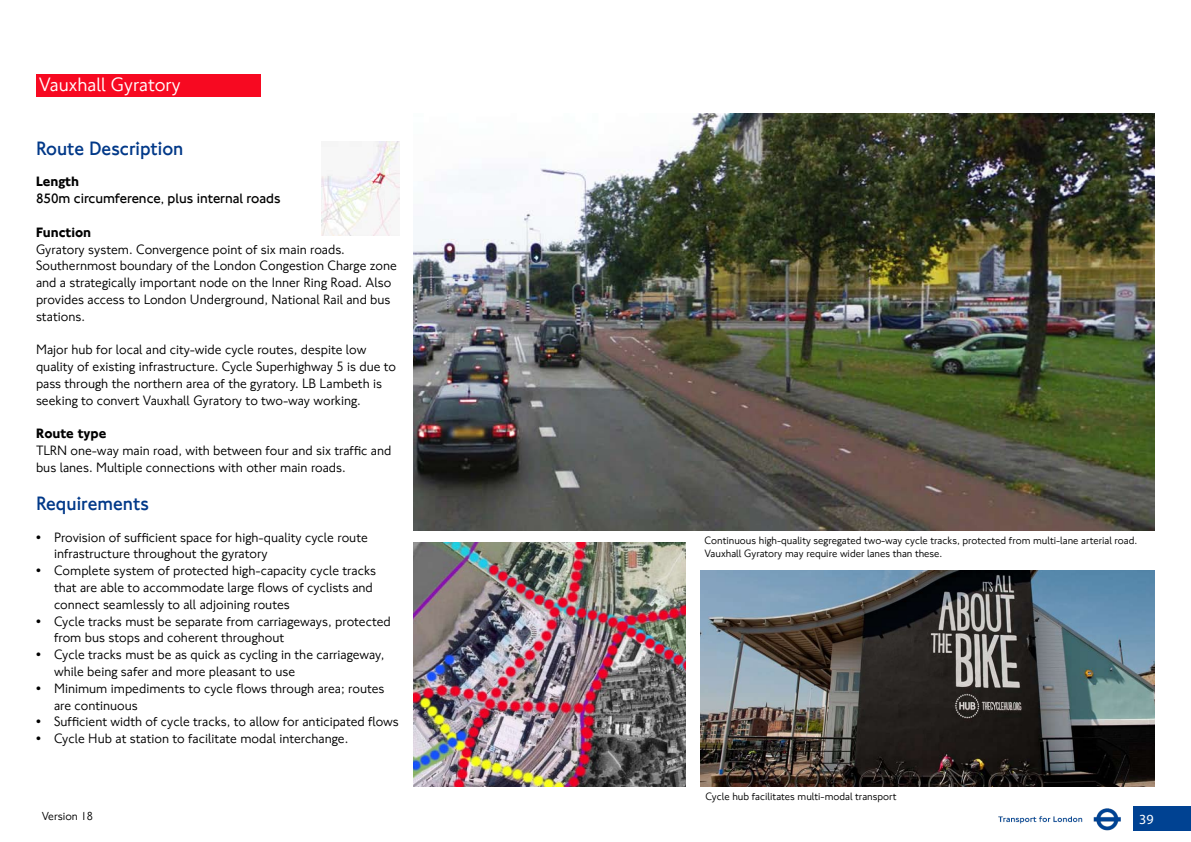
<style>
.page{position:relative;width:1191px;height:842px;background:#fff}
.page>*{position:absolute;margin:0;border:0;box-sizing:border-box;transform-origin:0 0}
.t1{font:700 20px "NJ Font";color:#003888}
.t2{font:20px "NJ Font";color:#fff}
.t3{font:14px/16.8px "NJ Font";color:#000}
.t4{font:300 14px "NJ Font";color:#000}
.t5{font:700 14px "NJ Font";color:#000}
.t6{font:14px "Myriad Pro";color:#fff}
.t7{font:12px "NJ Font";color:#000}
.t8{font:11px/13.2px "NJ Font";color:#000}
</style>
<div class="page">
<div style="left:1133px;top:806px;width:58px;height:24px;background:#004292"></div>
<img style="left:998px;top:808px;width:122px;height:23px">
<div style="left:36px;top:75px;width:225px;height:22px;background:#f70921"></div>
<img style="left:414px;top:113px;width:741px;height:417px">
<img style="left:414px;top:543px;width:272px;height:244px">
<img style="left:322px;top:142px;width:77px;height:93px">
<img style="left:701px;top:570px;width:454px;height:217px">
<h1 class="t2" style="left:39px;top:72px;width:143px">Vauxhall Gyratory</h1>
<h1 class="t1" style="left:36px;top:136px;width:149px">Route Description</h1>
<p class="t5" style="left:36px;top:173px;width:45px">Length</p>
<p class="t4" style="left:36px;top:190px;width:246px">850m circumference, plus internal roads</p>
<p class="t5" style="left:36px;top:223px;width:57px">Function</p>
<p class="t3" style="left:36px;top:241px;width:362px">Gyratory system. Convergence point of six main roads.<br>Southernmost boundary of the London Congestion Charge zone and a strategically important node on the Inner Ring Road. Also provides access to London Underground, National Rail and bus stations.</p>
<p class="t3" style="left:36px;top:342px;width:362px">Major hub for local and city-wide cycle routes, despite low quality of existing infrastructure. Cycle Superhighway 5 is due to pass through the northern area of the gyratory. LB Lambeth is seeking to convert Vauxhall Gyratory to two-way working.</p>
<p class="t5" style="left:36px;top:425px;width:72px">Route type</p>
<p class="t3" style="left:36px;top:442px;width:357px">TLRN one-way main road, with between four and six traffic and bus lanes. Multiple connections with other main roads.</p>
<h1 class="t1" style="left:36px;top:492px;width:114px">Requirements</h1>
<p class="t3" style="left:54px;top:529px;width:315px;text-indent:-18px">• Provision of sufficient space for high-quality cycle route infrastructure throughout the gyratory</p>
<p class="t3" style="left:54px;top:562px;width:324px;text-indent:-18px">• Complete system of protected high-capacity cycle tracks that are able to accommodate large flows of cyclists and connect seamlessly to all adjoining routes</p>
<p class="t3" style="left:54px;top:613px;width:338px;text-indent:-18px">• Cycle tracks must be separate from carriageways, protected from bus stops and coherent throughout</p>
<p class="t3" style="left:54px;top:646px;width:332px;text-indent:-18px">• Cycle tracks must be as quick as cycling in the carriageway, while being safer and more pleasant to use</p>
<p class="t3" style="left:54px;top:680px;width:332px;text-indent:-18px">• Minimum impediments to cycle flows through area; routes are continuous</p>
<p class="t3" style="left:36px;top:714px;width:364px">• Sufficient width of cycle tracks, to allow for anticipated flows</p>
<p class="t3" style="left:36px;top:730px;width:314px">• Cycle Hub at station to facilitate modal interchange.</p>
<p class="t7" style="left:42px;top:808px;width:53px">Version 18</p>
<p class="t8" style="left:704px;top:534px;width:434px">Continuous high-quality segregated two-way cycle tracks, protected from multi-lane arterial road.<br>Vauxhall Gyratory may require wider lanes than these.</p>
<p class="t8" style="left:705px;top:790px;width:192px">Cycle hub facilitates multi-modal transport</p>
<p class="t6" style="left:1139px;top:810px;width:16px">39</p>
</div>
